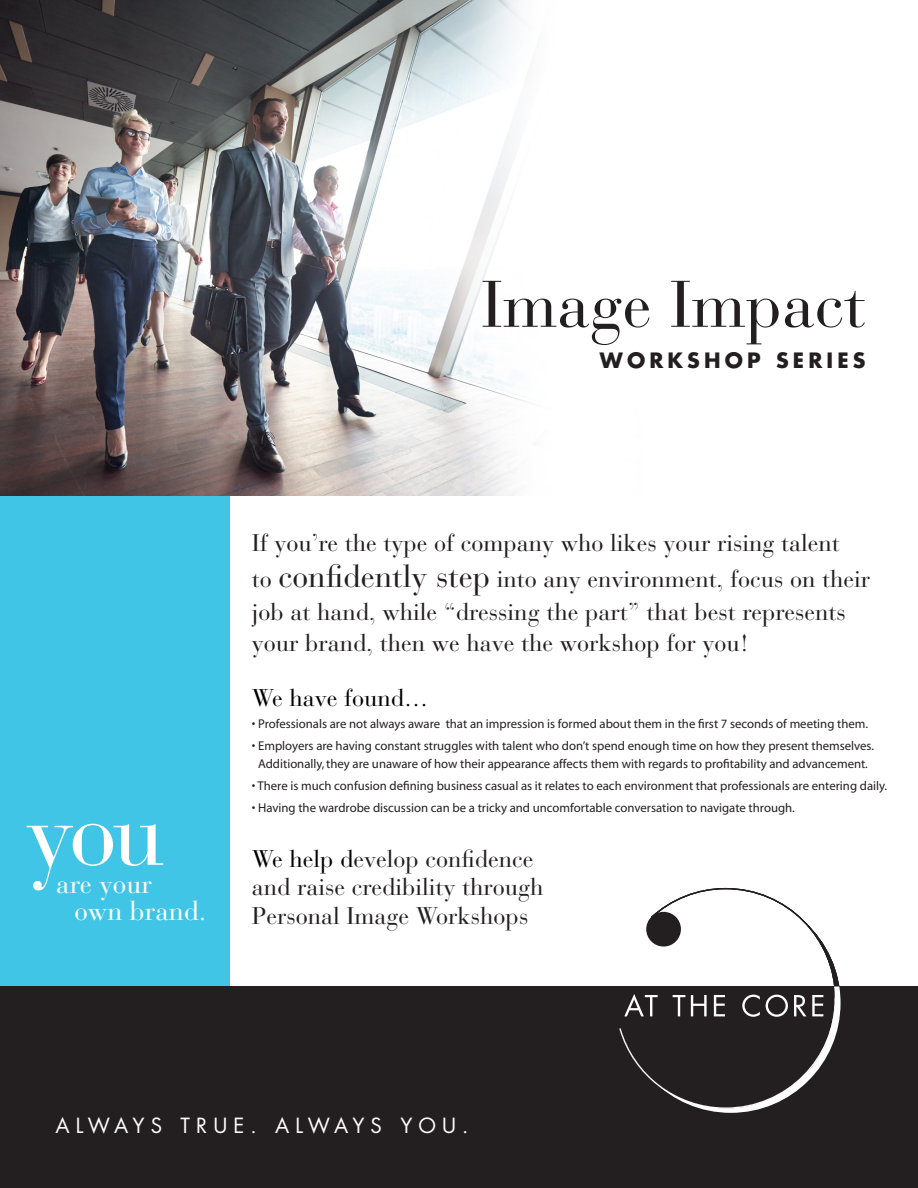
<style>
.page{position:relative;width:918px;height:1188px;background:#fff}
.page>*{position:absolute;margin:0;border:0;box-sizing:border-box;transform-origin:0 0}
.heads{font:95.1px "Bauer Bodoni";color:#fff}
.heads-2{font:65.25px "Bauer Bodoni";color:#231f20}
.heads-3{font:27px "Bauer Bodoni";color:#fff}
._9_11{font:24px/32.2px "Bauer Bodoni";color:#231f20}
.bauer_subs{font:24px "Bauer Bodoni";color:#000}
.heads-4{font:700 20.55px "Futura";letter-spacing:.2em;color:#231f20}
.t1{font:20.4px "Futura";letter-spacing:.3em;color:#fff}
._9_11-2{font:12.75px/18px "Myriad";color:#231f20;text-align:center}
.s1{font-size:31.5px}
.s2{color:#000}
</style>
<div class="page">
<div style="left:0;top:359px;width:230px;height:694px;background:#40c5e6"></div>
<img style="left:0;top:0;width:529px;height:495px">
<div style="left:0;top:986px;width:918px;height:202px;background:#231f20"></div>
<svg style="left:648px;top:887px;width:158px;height:35px"></svg>
<svg style="left:619px;top:922px;width:222px;height:191px"></svg>
<p class="heads-2" style="left:481px;top:265px;width:386px">Image Impact</p>
<p class="heads-4" style="left:600px;top:346px;width:267px">WORKSHOP SERIES</p>
<p class="heads" style="left:26px;top:775px;width:140px">you</p>
<p class="heads-3" style="left:56px;top:867px;width:97px">are your</p>
<p class="heads-3" style="left:74px;top:895px;width:133px">own brand.</p>
<p class="_9_11" style="left:252px;top:527px;width:589px">If you’re the type of company who likes your rising talent</p>
<p class="_9_11" style="left:252px;top:562px;width:620px">to <span class="s1">confidently step</span> into any environment, focus on their job at hand, while “dressing the part” that best represents your brand, then we have the workshop for you!</p>
<p class="bauer_subs" style="left:252px;top:684px;width:178px">We have found…</p>
<p class="_9_11-2" style="left:252px;top:715px;width:618px">• Professionals are not always aware that an impression is formed about them in the first 7 seconds of meeting them.</p>
<p class="_9_11-2" style="left:252px;top:738px;width:624px">• Employers are having constant struggles with talent who don’t spend enough time on how they present themselves.<br>Additionally, they are unaware of how their appearance affects them with regards to profitability and advancement.</p>
<p class="_9_11-2" style="left:252px;top:778px;width:637px">• There is much confusion defining business casual as it relates to each environment that professionals are entering daily.</p>
<p class="_9_11-2" style="left:252px;top:800px;width:545px">• Having the wardrobe discussion can be a tricky and uncomfortable conversation to navigate through.</p>
<p class="_9_11" style="left:252px;top:845px;width:293px;line-height:28.5px"><span class="s2">We help d</span>evelop confidence and raise credibility through<br>Personal Image Workshops</p>
<p class="t1" style="left:56px;top:1111px;width:415px">ALWAYS TRUE. ALWAYS YOU.</p>
</div>
